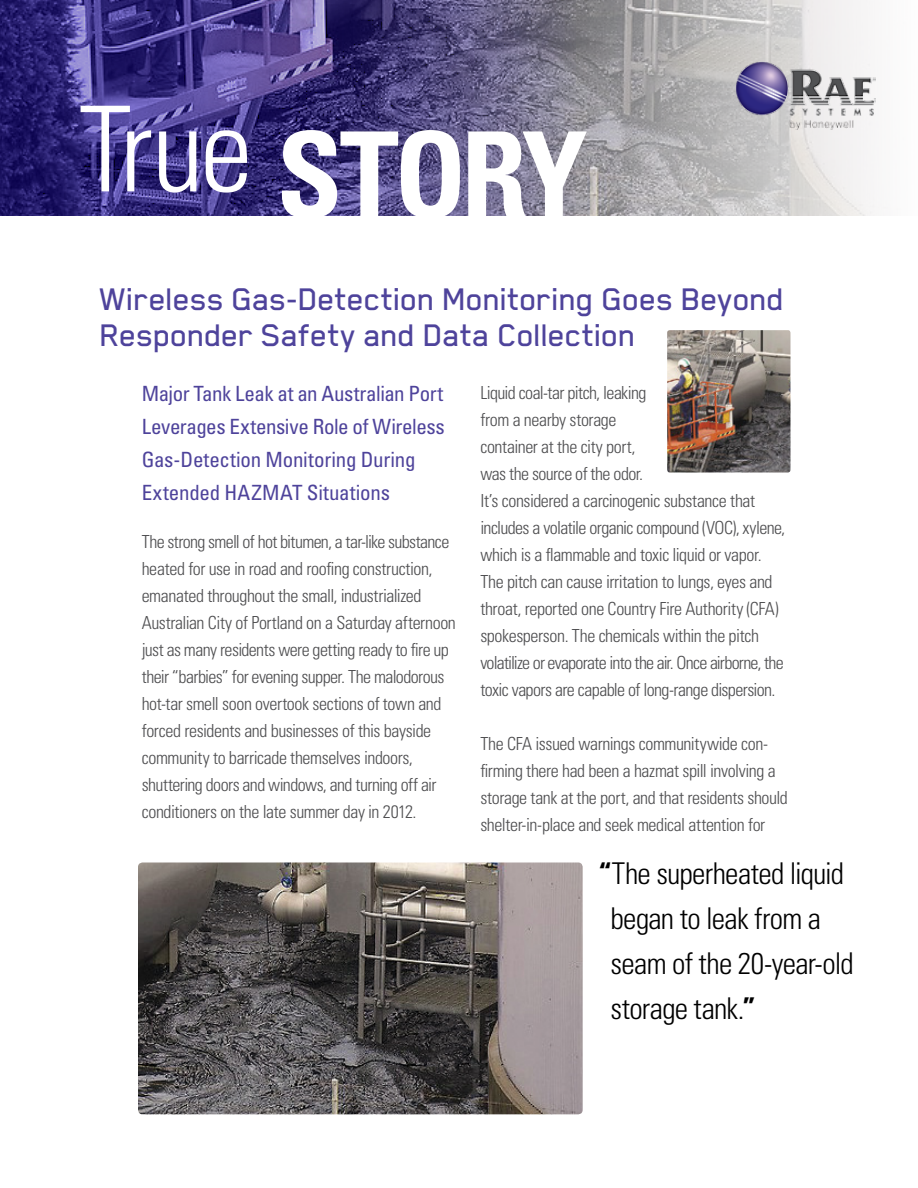
<style>
.page{position:relative;width:918px;height:1188px;background:#fff}
.page>*{position:absolute;margin:0;border:0;box-sizing:border-box;transform-origin:0 0}
.t1{font:500 36px/36px "Blender";letter-spacing:-.015em;color:#4e439b}
.t2{font:300 condensed 30px/45px "Univers LT Std";letter-spacing:-.025em;color:#000}
.t3{font:condensed 21px/33px "Univers LT Std";letter-spacing:-.015em;color:#4e439b}
.t4{font:300 condensed 18px/27px "Univers LT Std";letter-spacing:-.025em;color:#4d4d4f}
.s1{font-weight:700}
</style>
<div class="page">
<img style="left:696px;top:0;width:179px;height:216px">
<svg style="left:0;top:0;width:696px;height:216px"></svg>
<svg style="left:81px;top:106px;width:166px;height:87px"></svg>
<svg style="left:281px;top:130px;width:306px;height:86px"></svg>
<img style="left:736px;top:62px;width:140px;height:67px">
<img style="left:138px;top:862px;width:445px;height:252px">
<img style="left:667px;top:330px;width:123px;height:143px">
<h1 class="t1" style="left:100px;top:280px;width:686px">Wireless Gas-Detection Monitoring Goes Beyond<br>Responder Safety and Data Collection</h1>
<p class="t3" style="left:142px;top:377px;width:305px">Major Tank Leak at an Australian Port Leverages Extensive Role of Wireless Gas-Detection Monitoring During Extended HAZMAT Situations</p>
<p class="t4" style="left:142px;top:528px;width:316px">The strong smell of hot bitumen, a tar-like substance heated for use in road and roofing construction, emanated throughout the small, industrialized Australian City of Portland on a Saturday afternoon just as many residents were getting ready to fire up their “barbies” for evening supper. The malodorous hot-tar smell soon overtook sections of town and forced residents and businesses of this bayside community to barricade themselves indoors, shuttering doors and windows, and turning off air conditioners on the late summer day in 2012.</p>
<p class="t4" style="left:480px;top:379px;width:306px">Liquid coal-tar pitch, leaking<br>from a nearby storage<br>container at the city port,<br>was the source of the odor.<br>It’s considered a carcinogenic substance that includes a volatile organic compound (VOC), xylene, which is a flammable and toxic liquid or vapor.<br>The pitch can cause irritation to lungs, eyes and throat, reported one Country Fire Authority (CFA) spokesperson. The chemicals within the pitch volatilize or evaporate into the air. Once airborne, the toxic vapors are capable of long-range dispersion.</p>
<p class="t4" style="left:480px;top:730px;width:309px">The CFA issued warnings communitywide con&shy;firming there had been a hazmat spill involving a storage tank at the port, and that residents should shelter-in-place and seek medical attention for</p>
<h2 class="t2" style="left:610px;top:851px;width:245px;text-indent:-12px"><span class="s1">“</span>The superheated liquid began to leak from a seam of the 20-year-old storage tank.<span class="s1">”</span></h2>
</div>
